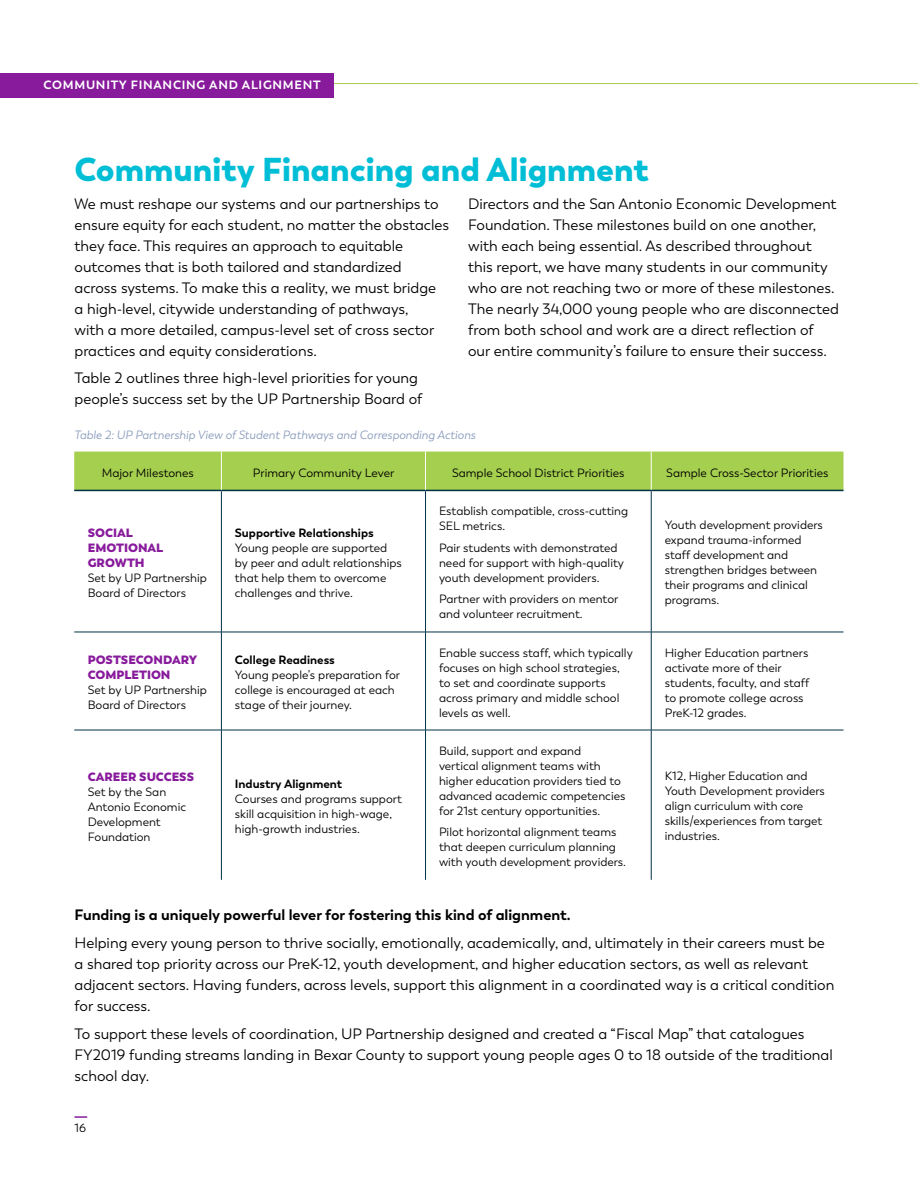
<style>
.page{position:relative;width:918px;height:1188px;background:#fff}
.page>*{position:absolute;margin:0;border:0;box-sizing:border-box;transform-origin:0 0}
.t1{font:900 33px "Trenda";color:#00bed6}
.t2{font:15px/21px "Trenda";color:#000}
.t3{font:700 15px "Trenda";color:#000}
.t4{font:12px/15px "Trenda";color:#000}
.t5{font:italic 12px "Trenda";color:#8b9dbc}
.t6{font:800 12px/15px "Trenda";color:#881b9c}
.t7{font:700 12px "Trenda";color:#000}
.t8{font:700 12px "Trenda";letter-spacing:.06em;color:#fff}
</style>
<div class="page">
<svg style="left:75px;top:1116px;width:12px;height:2px"></svg>
<hr style="left:328px;top:83px;width:590px;height:1px;background:#a5cf4f">
<div style="left:0;top:73px;width:334px;height:24px;background:#881b9c"></div>
<div style="left:74px;top:452px;width:770px;height:38px;background:#a5cf4f"></div>
<hr style="left:221px;top:491px;width:1px;height:141px;background:#003146">
<hr style="left:425px;top:491px;width:1px;height:141px;background:#003146">
<hr style="left:651px;top:491px;width:1px;height:141px;background:#003146">
<hr style="left:74px;top:632px;width:147px;height:1px;background:#003146">
<hr style="left:221px;top:632px;width:205px;height:1px;background:#003146">
<hr style="left:221px;top:632px;width:1px;height:98px;background:#003146">
<hr style="left:426px;top:632px;width:225px;height:1px;background:#003146">
<hr style="left:425px;top:632px;width:1px;height:98px;background:#003146">
<hr style="left:651px;top:632px;width:193px;height:1px;background:#003146">
<hr style="left:651px;top:632px;width:1px;height:98px;background:#003146">
<hr style="left:74px;top:730px;width:147px;height:1px;background:#003146">
<hr style="left:221px;top:730px;width:205px;height:1px;background:#003146">
<hr style="left:221px;top:730px;width:1px;height:150px;background:#003146">
<hr style="left:426px;top:730px;width:225px;height:1px;background:#003146">
<hr style="left:425px;top:730px;width:1px;height:150px;background:#003146">
<hr style="left:651px;top:730px;width:193px;height:1px;background:#003146">
<hr style="left:651px;top:730px;width:1px;height:150px;background:#003146">
<hr style="left:74px;top:490px;width:147px;height:1px;background:#003146">
<hr style="left:221px;top:490px;width:205px;height:1px;background:#003146">
<hr style="left:426px;top:490px;width:225px;height:1px;background:#003146">
<hr style="left:651px;top:490px;width:193px;height:1px;background:#003146">
<hr style="left:221px;top:452px;width:1px;height:38px;background:#fff">
<hr style="left:425px;top:452px;width:1px;height:38px;background:#fff">
<hr style="left:651px;top:452px;width:1px;height:38px;background:#fff">
<p class="t8" style="left:44px;top:78px;width:278px">COMMUNITY FINANCING AND ALIGNMENT</p>
<h1 class="t1" style="left:75px;top:148px;width:576px">Community Financing and Alignment</h1>
<p class="t2" style="left:75px;top:193px;width:376px">We must reshape our systems and our partnerships to ensure equity for each student, no matter the obstacles they face. This requires an approach to equitable outcomes that is both tailored and standardized<br>across systems. To make this a reality, we must bridge<br>a high-level, citywide understanding of pathways,<br>with a more detailed, campus-level set of cross sector practices and equity considerations.</p>
<p class="t2" style="left:75px;top:368px;width:350px">Table 2 outlines three high-level priorities for young people’s success set by the UP Partnership Board of</p>
<p class="t2" style="left:468px;top:193px;width:372px">Directors and the San Antonio Economic Development Foundation. These milestones build on one another, with each being essential. As described throughout this report, we have many students in our community who are not reaching two or more of these milestones.<br>The nearly 34,000 young people who are disconnected from both school and work are a direct reflection of our entire community’s failure to ensure their success.</p>
<p class="t5" style="left:74px;top:427px;width:403px">Table 2: UP Partnership View of Student Pathways and Corresponding Actions</p>
<p class="t4" style="left:102px;top:465px;width:94px">Major Milestones</p>
<p class="t4" style="left:253px;top:465px;width:143px">Primary Community Lever</p>
<p class="t4" style="left:452px;top:465px;width:174px">Sample School District Priorities</p>
<p class="t4" style="left:666px;top:465px;width:164px">Sample Cross-Sector Priorities</p>
<p class="t6" style="left:88px;top:526px;width:77px">SOCIAL<br>EMOTIONAL<br>GROWTH</p>
<p class="t4" style="left:88px;top:571px;width:121px">Set by UP Partnership<br>Board of Directors</p>
<p class="t6" style="left:88px;top:653px;width:111px">POSTSECONDARY<br>COMPLETION</p>
<p class="t4" style="left:88px;top:683px;width:121px">Set by UP Partnership<br>Board of Directors</p>
<p class="t6" style="left:88px;top:769px;width:108px">CAREER SUCCESS</p>
<p class="t4" style="left:88px;top:784px;width:100px">Set by the San<br>Antonio Economic<br>Development<br>Foundation</p>
<p class="t7" style="left:235px;top:525px;width:140px">Supportive Relationships</p>
<p class="t4" style="left:235px;top:541px;width:169px">Young people are supported by peer and adult relationships that help them to overcome challenges and thrive.</p>
<p class="t7" style="left:235px;top:653px;width:102px">College Readiness</p>
<p class="t4" style="left:235px;top:668px;width:167px">Young people’s preparation for college is encouraged at each stage of their journey.</p>
<p class="t7" style="left:235px;top:777px;width:109px">Industry Alignment</p>
<p class="t4" style="left:235px;top:792px;width:169px">Courses and programs support skill acquisition in high-wage, high-growth industries.</p>
<p class="t4" style="left:439px;top:504px;width:191px">Establish compatible, cross-cutting<br>SEL metrics.</p>
<p class="t4" style="left:439px;top:540px;width:186px">Pair students with demonstrated need for support with high-quality youth development providers.</p>
<p class="t4" style="left:439px;top:592px;width:181px">Partner with providers on mentor and volunteer recruitment.</p>
<p class="t4" style="left:665px;top:518px;width:160px">Youth development providers expand trauma-informed staff development and strengthen bridges between their programs and clinical programs.</p>
<p class="t4" style="left:439px;top:645px;width:195px">Enable success staff, which typically focuses on high school strategies, to set and coordinate supports across primary and middle school levels as well.</p>
<p class="t4" style="left:665px;top:645px;width:146px">Higher Education partners activate more of their students, faculty, and staff to promote college across<br>PreK-12 grades.</p>
<p class="t4" style="left:439px;top:743px;width:188px">Build, support and expand<br>vertical alignment teams with higher education providers tied to advanced academic competencies for 21st century opportunities.</p>
<p class="t4" style="left:439px;top:825px;width:189px">Pilot horizontal alignment teams that deepen curriculum planning with youth development providers.</p>
<p class="t4" style="left:665px;top:769px;width:162px">K12, Higher Education and<br>Youth Development providers align curriculum with core skills/experiences from target industries.</p>
<p class="t3" style="left:75px;top:906px;width:498px">Funding is a uniquely powerful lever for fostering this kind of alignment.</p>
<p class="t2" style="left:75px;top:932px;width:761px">Helping every young person to thrive socially, emotionally, academically, and, ultimately in their careers must be a shared top priority across our PreK-12, youth development, and higher education sectors, as well as relevant adjacent sectors. Having funders, across levels, support this alignment in a coordinated way is a critical condition for success.</p>
<p class="t2" style="left:75px;top:1023px;width:760px">To support these levels of coordination, UP Partnership designed and created a “Fiscal Map” that catalogues<br>FY2019 funding streams landing in Bexar County to support young people ages 0 to 18 outside of the traditional school day.</p>
<p class="t4" style="left:75px;top:1120px;width:13px">16</p>
</div>
